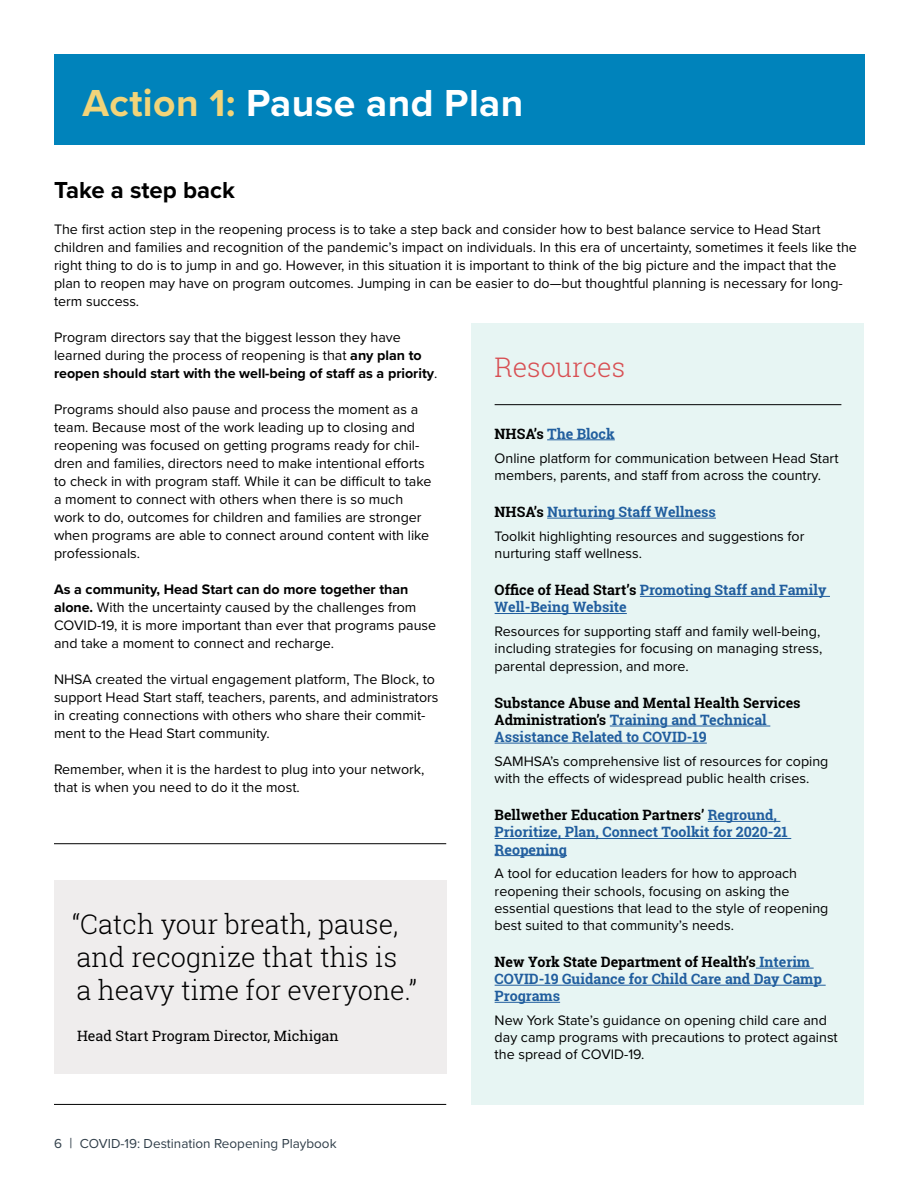
<style>
.page{position:relative;width:918px;height:1188px;background:#fff}
.page>*{position:absolute;margin:0;border:0;box-sizing:border-box;transform-origin:0 0}
.t1{font:700 39px "Proxima Nova";letter-spacing:.01em;color:#fff}
.t2{font:300 27px/33px "Roboto Slab";color:#000}
.t3{font:300 27px "Roboto Slab";color:#d84f53}
.t4{font:700 24px "Proxima Nova";color:#000}
.t5{font:14.25px/18px "Proxima Nova";color:#000}
.t6{font:700 14.25px/17.1px "Roboto Slab";color:#215e9e}
.t7{font:700 14.25px/17.1px "Roboto Slab";color:#000}
.t8{font:14.25px "Roboto Slab";color:#000}
.t9{font:13.5px "Proxima Nova";color:#303e49}
.s1{color:#f2d479}
.s2{font-weight:700}
.s3{font-family:"Avenir"}
.s4{color:#000}
.s5{color:#215e9e}
</style>
<div class="page">
<div style="left:472px;top:323px;width:392px;height:781px;background:#e7f5f3"></div>
<hr style="left:547px;top:439px;width:68px;height:1px;background:#215e9e">
<hr style="left:547px;top:518px;width:169px;height:1px;background:#215e9e">
<hr style="left:640px;top:596px;width:190px;height:1px;background:#215e9e">
<hr style="left:495px;top:613px;width:132px;height:1px;background:#215e9e">
<hr style="left:610px;top:726px;width:160px;height:1px;background:#215e9e">
<hr style="left:495px;top:743px;width:212px;height:1px;background:#215e9e">
<hr style="left:708px;top:821px;width:72px;height:1px;background:#215e9e">
<hr style="left:495px;top:838px;width:296px;height:1px;background:#215e9e">
<hr style="left:495px;top:855px;width:72px;height:1px;background:#215e9e">
<hr style="left:756px;top:968px;width:58px;height:1px;background:#215e9e">
<hr style="left:495px;top:985px;width:331px;height:1px;background:#215e9e">
<hr style="left:495px;top:1002px;width:65px;height:1px;background:#215e9e">
<hr style="left:495px;top:404px;width:346px;height:1px;background:#000">
<div style="left:54px;top:880px;width:392px;height:194px;background:#efeded"></div>
<div style="left:54px;top:54px;width:810px;height:91px;background:#0083bb"></div>
<hr style="left:54px;top:1104px;width:392px;height:1px;background:#000">
<hr style="left:54px;top:843px;width:392px;height:1px;background:#000">
<h1 class="t1" style="left:82px;top:74px;width:442px"><span class="s1">Action 1:</span> Pause and Plan</h1>
<h3 class="t4" style="left:54px;top:172px;width:182px">Take a step back</h3>
<p class="t5" style="left:54px;top:220px;width:804px">The first action step in the reopening process is to take a step back and consider how to best balance service to Head Start children and families and recognition of the pandemic’s impact on individuals. In this era of uncertainty, sometimes it feels like the right thing to do is to jump in and go. However, in this situation it is important to think of the big picture and the impact that the plan to reopen may have on program outcomes. Jumping in can be easier to do—but thoughtful planning is necessary for long&shy;term success.</p>
<p class="t5" style="left:54px;top:328px;width:385px">Program directors say that the biggest lesson they have learned during the process of reopening is that <span class="s2">any plan to reopen should start with the well-being of staff as a priority</span>.</p>
<p class="t5" style="left:54px;top:400px;width:379px">Programs should also pause and process the moment as a team. Because most of the work leading up to closing and reopening was focused on getting programs ready for chil&shy;dren and families, directors need to make intentional efforts to check in with program staff. While it can be difficult to take a moment to connect with others when there is so much work to do, outcomes for children and families are stronger when programs are able to connect around content with like professionals.</p>
<p class="t5" style="left:54px;top:580px;width:384px"><span class="s2">As a community, Head Start can do more together than alone.</span> With the uncertainty caused by the challenges from COVID-19, it is more important than ever that programs pause and take a moment to connect and recharge.</p>
<p class="t5" style="left:54px;top:670px;width:386px">NHSA created the virtual engagement platform, The Block, to support Head Start staff, teachers, parents, and administrators in creating connections with others who share their commit&shy;ment to the Head Start community.</p>
<p class="t5" style="left:54px;top:760px;width:372px">Remember, when it is the hardest to plug into your network, that is when you need to do it the most.</p>
<h2 class="t2" style="left:72px;top:907px;width:346px">“Catch your breath, pause, and recognize that this is<br>a heavy time for everyone.”</h2>
<p class="t8" style="left:77px;top:1026px;width:263px">Head Start Program Director, Michigan</p>
<p class="t9" style="left:54px;top:1133px;width:284px">6 <span class="s3">|</span> COVID-19: Destination Reopening Playbook</p>
<h2 class="t3" style="left:495px;top:349px;width:132px">Resources</h2>
<p class="t6" style="left:495px;top:425px;width:122px"><span class="s4">NHSA’s</span> The Block</p>
<p class="t5" style="left:495px;top:449px;width:345px;line-height:17.1px">Online platform for communication between Head Start members, parents, and staff from across the country.</p>
<p class="t6" style="left:495px;top:503px;width:223px"><span class="s4">NHSA’s</span> Nurturing Staff Wellness</p>
<p class="t5" style="left:495px;top:527px;width:311px;line-height:17.1px">Toolkit highlighting resources and suggestions for nurturing staff wellness.</p>
<p class="t6" style="left:495px;top:581px;width:333px"><span class="s4">Office of Head Start’s</span> Promoting Staff and Family<br>Well-Being Website</p>
<p class="t5" style="left:495px;top:622px;width:329px;line-height:17.1px">Resources for supporting staff and family well-being, including strategies for focusing on managing stress, parental depression, and more.</p>
<p class="t7" style="left:495px;top:694px;width:308px">Substance Abuse and Mental Health Services<br>Administration’s <span class="s5">Training and Technical<br>Assistance Related to COVID-19</span></p>
<p class="t5" style="left:495px;top:752px;width:335px;line-height:17.1px">SAMHSA’s comprehensive list of resources for coping with the effects of widespread public health crises.</p>
<p class="t6" style="left:495px;top:807px;width:295px"><span class="s4">Bellwether Education Partners’</span> Reground,<br>Prioritize, Plan, Connect Toolkit for 2020-21<br>Reopening</p>
<p class="t5" style="left:495px;top:865px;width:335px;line-height:17.1px">A tool for education leaders for how to approach reopening their schools, focusing on asking the essential questions that lead to the style of reopening best suited to that community’s needs.</p>
<p class="t6" style="left:495px;top:953px;width:329px"><span class="s4">New York State Department of Health’s</span> Interim<br>COVID-19 Guidance for Child Care and Day Camp<br>Programs</p>
<p class="t5" style="left:495px;top:1011px;width:345px;line-height:17.1px">New York State’s guidance on opening child care and day camp programs with precautions to protect against the spread of COVID-19.</p>
</div>
